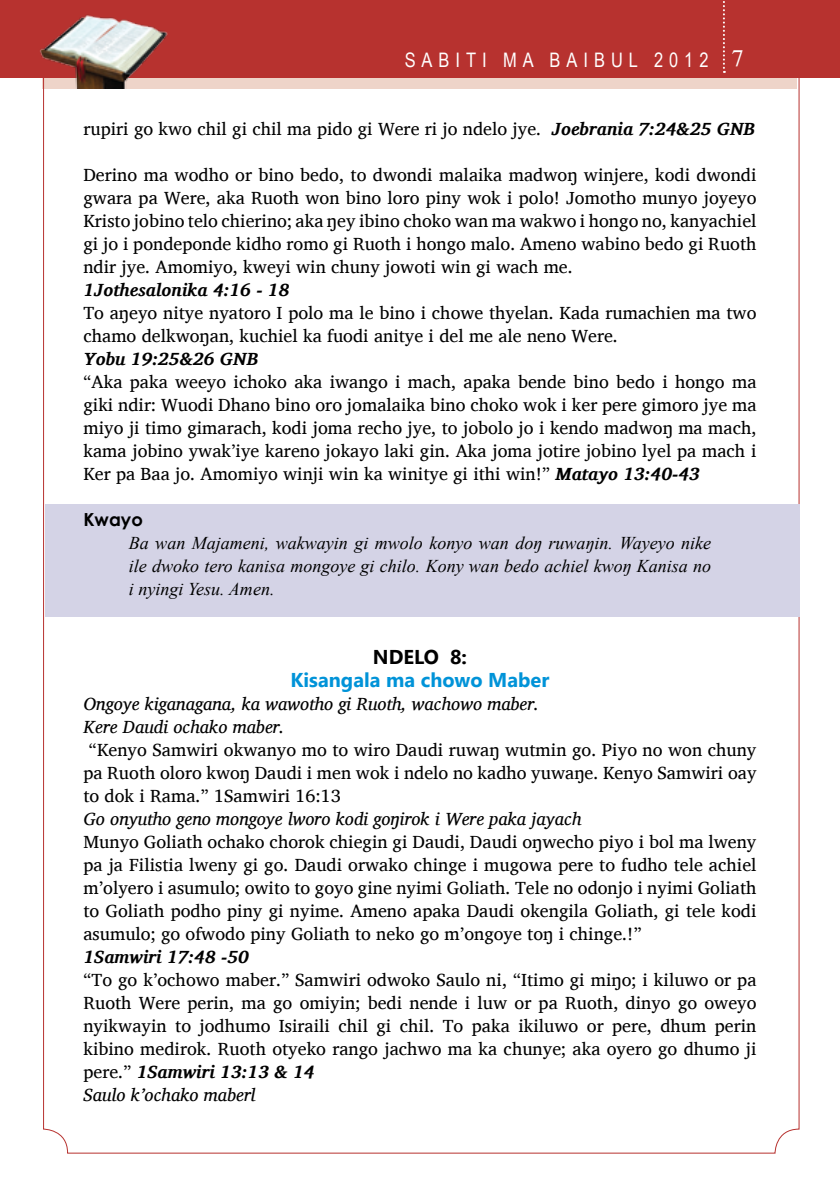
<style>
.page{position:relative;width:840px;height:1191px;background:#fff}
.page>*{position:absolute;margin:0;border:0;box-sizing:border-box;transform-origin:0 0}
.t1{font:700 20px "Segoe UI";color:#0093d8}
.t2{font:20px "Arial Narrow";letter-spacing:.3em;color:#fff}
.t3{font:700 20px "Segoe UI";color:#000}
.t4{font:18px/23px "Charis SIL";color:#000;text-align:justify}
.t5{font:italic 18px/23px "Times New Roman";color:#000;text-align:justify}
.t6{font:italic 18px/23px "Charis SIL";color:#000}
.t7{font:italic 700 18px "Charis SIL";color:#000}
.t8{font:700 18px "Century Gothic";color:#000}
.s1{font-family:"Times";font-size:24px}
.s2{font-weight:700;font-style:italic}
.s3{font-style:italic}
</style>
<div class="page">
<div style="left:43px;top:74px;width:753px;height:15px;background:#eed4c9"></div>
<div style="left:0;top:0;width:839px;height:77px;background:#b7322f"></div>
<svg style="left:723px;top:1px;width:1px;height:72px"></svg>
<div style="left:46px;top:504px;width:753px;height:112px;background:#d4d3e6"></div>
<img style="left:37px;top:14px;width:132px;height:74px">
<p class="t2" style="left:404px;top:45px;width:340px">SABITI MA BAIBUL 2012 <span class="s1">7</span></p>
<p class="t4" style="left:83px;top:117px;width:673px">rupiri go kwo chil gi chil ma pido gi Were ri jo ndelo jye. <span class="s2">Joebrania 7:24&amp;25 GNB</span></p>
<p class="t4" style="left:83px;top:163px;width:674px">Derino ma wodho or bino bedo, to dwondi malaika madwoŋ winjere, kodi dwondi gwara pa Were, aka Ruoth won bino loro piny wok i polo! Jomotho munyo joyeyo Kristo jobino telo chierino; aka ŋey ibino choko wan ma wakwo i hongo no, kanyachiel gi jo i pondeponde kidho romo gi Ruoth i hongo malo. Ameno wabino bedo gi Ruoth ndir jye. Amomiyo, kweyi win chuny jowoti win gi wach me.</p>
<p class="t7" style="left:83px;top:279px;width:207px">1Jothesalonika 4:16 - 18</p>
<p class="t4" style="left:83px;top:301px;width:674px">To aŋeyo nitye nyatoro I polo ma le bino i chowe thyelan. Kada rumachien ma two chamo delkwoŋan, kuchiel ka fuodi anitye i del me ale neno Were.</p>
<p class="t7" style="left:83px;top:348px;width:176px">Yobu 19:25&amp;26 GNB</p>
<p class="t4" style="left:83px;top:370px;width:674px">“Aka paka weeyo ichoko aka iwango i mach, apaka bende bino bedo i hongo ma giki ndir: Wuodi Dhano bino oro jomalaika bino choko wok i ker pere gimoro jye ma miyo ji timo gimarach, kodi joma recho jye, to jobolo jo i kendo madwoŋ ma mach, kama jobino ywak’iye kareno jokayo laki gin. Aka joma jotire jobino lyel pa mach i Ker pa Baa jo. Amomiyo winji win ka winitye gi ithi win!” <span class="s2">Matayo 13:40-43</span></p>
<p class="t8" style="left:83px;top:506px;width:61px">Kwayo</p>
<p class="t5" style="left:129px;top:531px;width:583px">Ba wan Majameni, wakwayin gi mwolo konyo wan doŋ ruwaŋin. Wayeyo nike ile dwoko tero kanisa mongoye gi chilo. Kony wan bedo achiel kwoŋ Kanisa no i nyingi Yesu. Amen.</p>
<p class="t3" style="left:373px;top:643px;width:96px">NDELO 8:</p>
<p class="t1" style="left:290px;top:666px;width:260px">Kisangala ma chowo Maber</p>
<p class="t6" style="left:83px;top:692px;width:457px">Ongoye kiganagana, ka wawotho gi Ruoth, wachowo maber.<br>Kere Daudi ochako maber.</p>
<p class="t4" style="left:83px;top:738px;width:674px;text-indent:5px">“Kenyo Samwiri okwanyo mo to wiro Daudi ruwaŋ wutmin go. Piyo no won chuny pa Ruoth oloro kwoŋ Daudi i men wok i ndelo no kadho yuwaŋe. Kenyo Samwiri oay to dok i Rama.” 1Samwiri 16:13</p>
<p class="t6" style="left:83px;top:807px;width:499px">Go onyutho geno mongoye lworo kodi goŋirok i Were paka jayach</p>
<p class="t4" style="left:83px;top:830px;width:674px">Munyo Goliath ochako chorok chiegin gi Daudi, Daudi oŋwecho piyo i bol ma lweny pa ja Filistia lweny gi go. Daudi orwako chinge i mugowa pere to fudho tele achiel m’olyero i asumulo; owito to goyo gine nyimi Goliath. Tele no odonjo i nyimi Goliath to Goliath podho piny gi nyime. Ameno apaka Daudi okengila Goliath, gi tele kodi asumulo; go ofwodo piny Goliath to neko go m’ongoye toŋ i chinge.!”</p>
<p class="t7" style="left:83px;top:946px;width:167px">1Samwiri 17:48 -50</p>
<p class="t4" style="left:83px;top:968px;width:674px;text-align:left">“To go k’ochowo maber.” Samwiri odwoko Saulo ni, “Itimo gi miŋo; i kiluwo or pa Ruoth Were perin, ma go omiyin; bedi nende i luw or pa Ruoth, dinyo go oweyo nyikwayin to jodhumo Isiraili chil gi chil. To paka ikiluwo or pere, dhum perin kibino medirok. Ruoth otyeko rango jachwo ma ka chunye; aka oyero go dhumo ji pere.” <span class="s2">1Samwiri 13:13 &amp; 14<br></span><span class="s3">Saulo k’ochako maberl</span></p>
</div>
